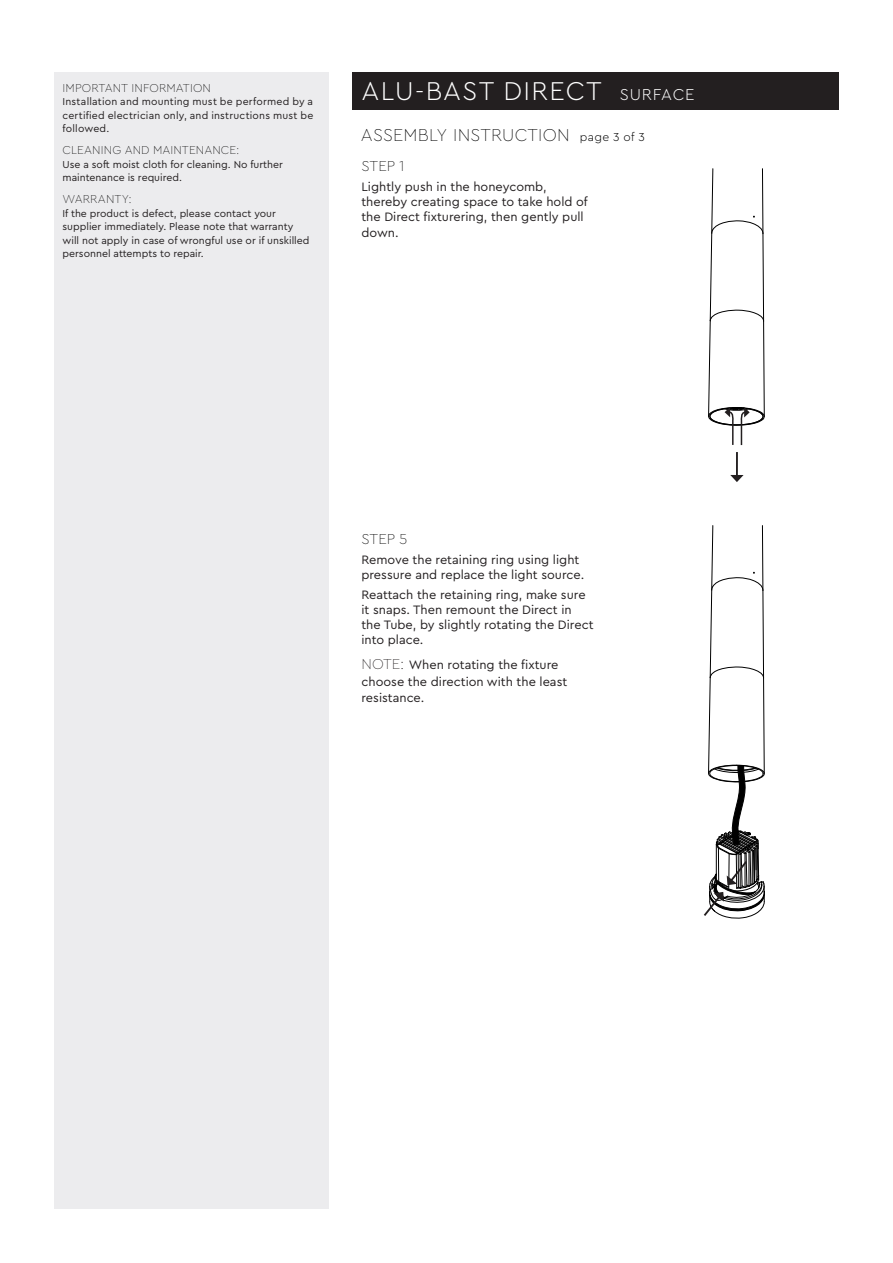
<style>
.page{position:relative;width:893px;height:1263px;background:#fff}
.page>*{position:absolute;margin:0;border:0;box-sizing:border-box;transform-origin:0 0}
.Overskrift{font:300 27px "Cera Pro";letter-spacing:.05em;color:#fff}
.tekst{font:100 18px "Cera Pro";letter-spacing:.01em;color:#000}
.STEP_skrift{font:100 15px "Cera Pro";letter-spacing:-.005em;color:#000}
.t1{font:12.75px/15.3px "Cera Pro";color:#231f20}
.tekst-2{font:100 12px "Cera Pro";letter-spacing:.01em;color:#000}
.STEP_skrift-2{font:100 12px "Cera Pro";letter-spacing:.01em;color:#000}
.tekst-3{font:10.5px/13.5px "Cera Pro";color:#231f20}
.s1{font-size:16.5px}
.s2{font-weight:300;font-size:12px}
.s3{font-weight:100;font-size:15px}
</style>
<div class="page">
<div style="left:353px;top:72px;width:486px;height:38px;background:#231f20"></div>
<div style="left:54px;top:72px;width:275px;height:1137px;background:#ececee"></div>
<svg style="left:703px;top:525px;width:62px;height:394px"></svg>
<hr style="left:736px;top:452px;width:2px;height:24px;background:#231f20">
<svg style="left:730px;top:475px;width:14px;height:7px"></svg>
<svg style="left:708px;top:168px;width:57px;height:278px"></svg>
<p class="STEP_skrift-2" style="left:63px;top:80px;width:150px">IMPORTANT INFORMATION</p>
<p class="tekst-3" style="left:63px;top:94px;width:252px;text-align:justify">Installation and mounting must be performed by a certified electrician only, and instructions must be followed.</p>
<p class="tekst-2" style="left:63px;top:142px;width:179px">CLEANING AND MAINTENANCE:</p>
<p class="tekst-3" style="left:63px;top:157px;width:222px">Use a soft moist cloth for cleaning. No further maintenance is required.</p>
<p class="tekst-2" style="left:63px;top:191px;width:71px">WARRANTY:</p>
<p class="tekst-3" style="left:63px;top:206px;width:215px">If the product is defect, please contact your</p>
<p class="tekst-3" style="left:63px;top:219px;width:248px">supplier immediately. Please note that warranty will not apply in case of wrongful use or if unskilled personnel attempts to repair.</p>
<p class="Overskrift" style="left:361px;top:73px;width:335px">ALU-BAST DIRECT <span class="s1">SURFACE</span></p>
<p class="tekst" style="left:361px;top:123px;width:285px">ASSEMBLY INSTRUCTION <span class="s2">page 3 of 3</span></p>
<p class="STEP_skrift" style="left:361px;top:156px;width:45px">STEP 1</p>
<p class="t1" style="left:361px;top:178px;width:228px">Lightly push in the honeycomb, thereby creating space to take hold of the Direct fixturering, then gently pull down.</p>
<p class="STEP_skrift" style="left:361px;top:529px;width:48px">STEP 5</p>
<p class="t1" style="left:361px;top:551px;width:224px">Remove the retaining ring using light pressure and replace the light source.</p>
<p class="t1" style="left:361px;top:586px;width:234px">Reattach the retaining ring, make sure it snaps. Then remount the Direct in the Tube, by slightly rotating the Direct into place.</p>
<p class="t1" style="left:361px;top:656px;width:207px;line-height:16.5px"><span class="s3">NOTE:</span> When rotating the fixture choose the direction with the least resistance.</p>
</div>
